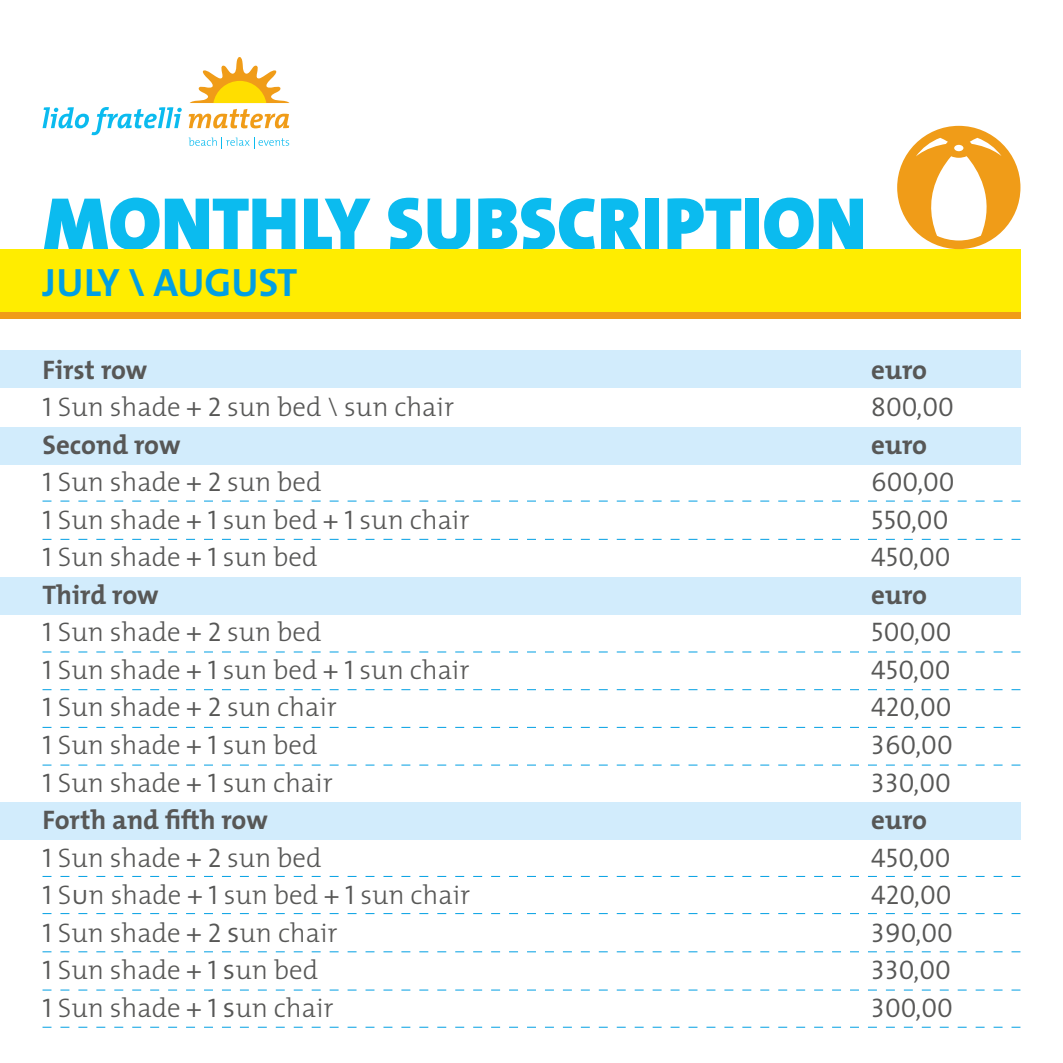
<style>
.page{position:relative;width:1063px;height:1063px;background:#fff}
.page>*{position:absolute;margin:0;border:0;box-sizing:border-box;transform-origin:0 0}
.t1{font:900 75px "The Mix";color:#0bbbef}
.t2{font:700 39.75px "The Mix";color:#009fe3}
.t3{font:300 27px "The Mix";color:#575756}
.t4{font:27px "The Mix Semi Light Caps";color:#575756}
.t5{font:700 27px "The Mix";color:#575756}
.s1{font-family:"The Mix Semi Light Caps";font-weight:400}
</style>
<div class="page">
<div style="left:0;top:249px;width:1020px;height:70px;background:#ffed00"></div>
<div style="left:0;top:350px;width:1020px;height:37px;background:#d2ecfc"></div>
<div style="left:0;top:427px;width:1020px;height:38px;background:#d2ecfc"></div>
<div style="left:0;top:577px;width:1020px;height:38px;background:#d2ecfc"></div>
<div style="left:0;top:802px;width:1020px;height:38px;background:#d2ecfc"></div>
<div style="left:0;top:312px;width:1020px;height:7px;background:#f09c18"></div>
<svg style="left:190px;top:57px;width:99px;height:46px"></svg>
<svg style="left:43px;top:107px;width:139px;height:28px"></svg>
<svg style="left:189px;top:109px;width:100px;height:19px"></svg>
<svg style="left:189px;top:137px;width:100px;height:12px"></svg>
<svg style="left:43px;top:501px;width:977px;height:1px"></svg>
<svg style="left:43px;top:539px;width:977px;height:1px"></svg>
<svg style="left:43px;top:652px;width:977px;height:1px"></svg>
<svg style="left:43px;top:689px;width:977px;height:1px"></svg>
<svg style="left:43px;top:727px;width:977px;height:1px"></svg>
<svg style="left:43px;top:765px;width:977px;height:1px"></svg>
<svg style="left:43px;top:876px;width:977px;height:1px"></svg>
<svg style="left:43px;top:913px;width:977px;height:1px"></svg>
<svg style="left:43px;top:951px;width:977px;height:1px"></svg>
<svg style="left:43px;top:990px;width:977px;height:1px"></svg>
<svg style="left:43px;top:1027px;width:977px;height:1px"></svg>
<svg style="left:897px;top:126px;width:123px;height:123px"></svg>
<h1 class="t1" style="left:43px;top:160px;width:825px">MONTHLY SUBSCRIPTION</h1>
<h2 class="t2" style="left:43px;top:250px;width:256px">JULY \ AUGUST</h2>
<p class="t5" style="left:43px;top:347px;width:106px">First row</p>
<p class="t5" style="left:871px;top:347px;width:57px">euro</p>
<p class="t3" style="left:43px;top:385px;width:413px"><span class="s1">1</span> Sun shade <span class="s1">+ 2</span> sun bed \ sun chair</p>
<p class="t4" style="left:871px;top:385px;width:84px">800,00</p>
<p class="t5" style="left:43px;top:422px;width:140px">Second row</p>
<p class="t5" style="left:871px;top:422px;width:57px">euro</p>
<p class="t3" style="left:43px;top:460px;width:281px"><span class="s1">1</span> Sun shade <span class="s1">+ 2</span> sun bed</p>
<p class="t4" style="left:871px;top:460px;width:85px">600,00</p>
<p class="t3" style="left:43px;top:498px;width:429px"><span class="s1">1</span> Sun shade <span class="s1">+ 1</span> sun bed <span class="s1">+ 1</span> sun chair</p>
<p class="t4" style="left:871px;top:497px;width:79px">550,00</p>
<p class="t3" style="left:43px;top:535px;width:276px"><span class="s1">1</span> Sun shade <span class="s1">+ 1</span> sun bed</p>
<p class="t4" style="left:871px;top:535px;width:81px">450,00</p>
<p class="t5" style="left:43px;top:572px;width:118px">Third row</p>
<p class="t5" style="left:871px;top:572px;width:57px">euro</p>
<p class="t3" style="left:43px;top:610px;width:281px"><span class="s1">1</span> Sun shade <span class="s1">+ 2</span> sun bed</p>
<p class="t4" style="left:871px;top:610px;width:82px">500,00</p>
<p class="t3" style="left:43px;top:648px;width:429px"><span class="s1">1</span> Sun shade <span class="s1">+ 1</span> sun bed <span class="s1">+ 1</span> sun chair</p>
<p class="t4" style="left:871px;top:648px;width:81px">450,00</p>
<p class="t3" style="left:43px;top:685px;width:296px"><span class="s1">1</span> Sun shade <span class="s1">+ 2</span> sun chair</p>
<p class="t4" style="left:871px;top:685px;width:82px">420,00</p>
<p class="t3" style="left:43px;top:723px;width:276px"><span class="s1">1</span> Sun shade <span class="s1">+ 1</span> sun bed</p>
<p class="t4" style="left:871px;top:723px;width:83px">360,00</p>
<p class="t3" style="left:43px;top:760px;width:292px"><span class="s1">1</span> Sun shade <span class="s1">+ 1</span> sun chair</p>
<p class="t4" style="left:871px;top:760px;width:81px">330,00</p>
<p class="t5" style="left:43px;top:797px;width:227px">Forth and fifth row</p>
<p class="t5" style="left:871px;top:797px;width:57px">euro</p>
<p class="t3" style="left:43px;top:835px;width:281px"><span class="s1">1</span> Sun shade <span class="s1">+ 2</span> sun bed</p>
<p class="t4" style="left:871px;top:835px;width:81px">450,00</p>
<p class="t3" style="left:43px;top:873px;width:429px"><span class="s1">1</span> S<span class="s1">u</span>n shade <span class="s1">+ 1</span> sun bed <span class="s1">+ 1</span> sun chair</p>
<p class="t4" style="left:871px;top:873px;width:82px">420,00</p>
<p class="t3" style="left:43px;top:910px;width:297px"><span class="s1">1</span> Sun shade <span class="s1">+ 2 s</span>un chair</p>
<p class="t4" style="left:871px;top:910px;width:83px">390,00</p>
<p class="t3" style="left:43px;top:948px;width:277px"><span class="s1">1</span> Sun shade <span class="s1">+ 1 s</span>un bed</p>
<p class="t4" style="left:871px;top:948px;width:81px">330,00</p>
<p class="t3" style="left:43px;top:985px;width:293px"><span class="s1">1</span> Sun shade <span class="s1">+ 1 s</span>un chair</p>
<p class="t4" style="left:871px;top:985px;width:83px">300,00</p>
</div>
